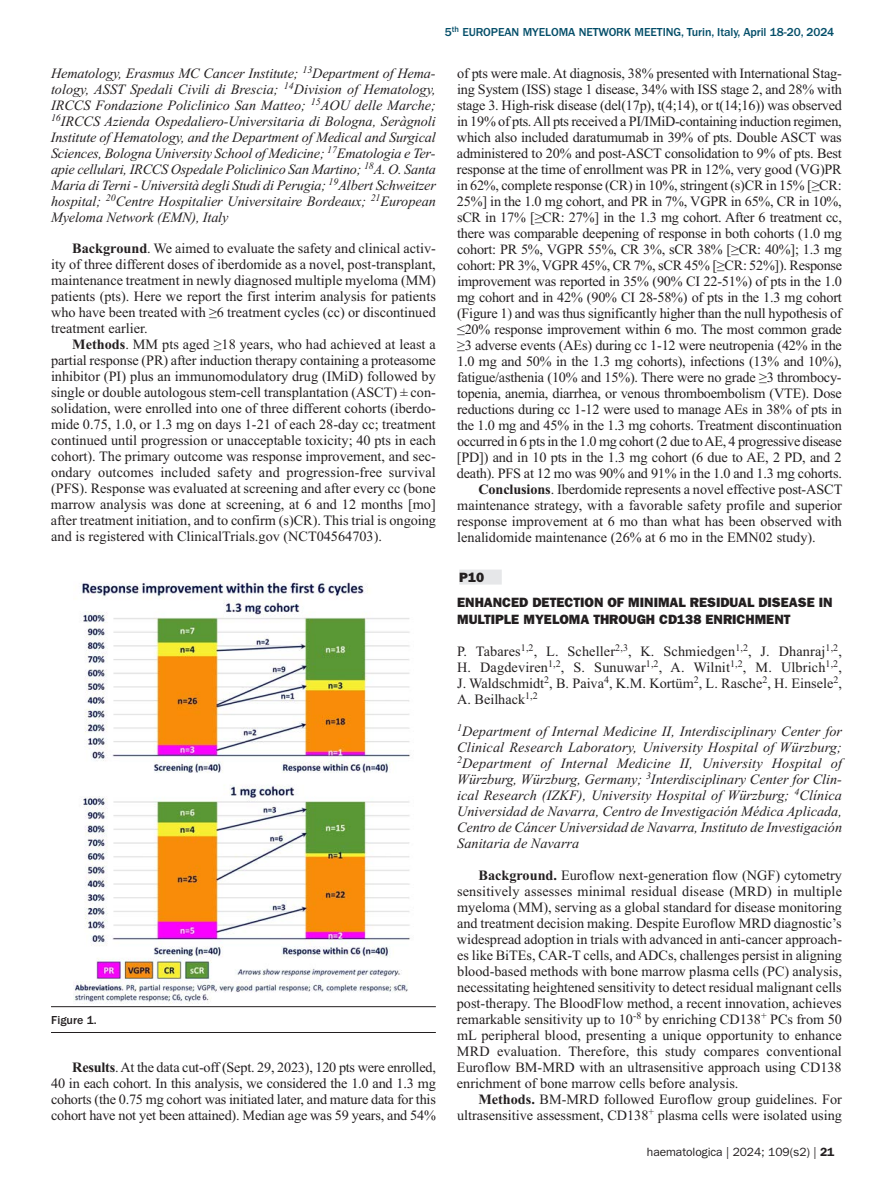
<style>
.page{position:relative;width:893px;height:1191px;background:#fff}
.page>*{position:absolute;margin:0;border:0;box-sizing:border-box;transform-origin:0 0}
.t1{font:14.25px/15.9px "Times New Roman";letter-spacing:-.015em;color:#231f20;text-align:justify}
.t2{font:italic 14.25px/15.9px "Times New Roman";letter-spacing:-.005em;color:#231f20;text-align:justify}
.t3{font:800 13.5px/24.9px "Franklin Gothic";color:#231f20}
.t4{font:500 12px "Franklin Gothic";letter-spacing:-.005em;color:#044e69}
.t5{font:12px "Franklin Gothic";letter-spacing:-.005em;color:#231f20}
.t6{font:500 12px "Franklin Gothic";color:#231f20}
.s1{font-weight:700}
.s2{font-weight:600}
</style>
<div class="page">
<hr style="left:51px;top:1006px;width:385px;height:1px;background:#231f20">
<hr style="left:51px;top:1032px;width:385px;height:1px;background:#231f20">
<div style="left:459px;top:569px;width:43px;height:15px;background:#e6e7e9"></div>
<img style="left:74px;top:581px;width:336px;height:422px">
<p class="t4" style="left:445px;top:28px;width:391px">5<sup>th</sup> EUROPEAN MYELOMA NETWORK MEETING, Turin, Italy, April 18-20, 2024</p>
<p class="t2" style="left:51px;top:65px;width:386px">Hematology, Erasmus MC Cancer Institute; <sup>13</sup>Department of Hema&shy;tology, ASST Spedali Civili di Brescia; <sup>14</sup>Division of Hematology, IRCCS Fondazione Policlinico San Matteo; <sup>15</sup>AOU delle Marche; <sup>16</sup>IRCCS Azienda Ospedaliero-Universitaria di Bologna, Seràgnoli Institute of Hematology, and the Department of Medical and Surgical Sciences, Bologna University School of Medicine; <sup>17</sup>Ematologia e Ter&shy;apie cellulari, IRCCS Ospedale Policlinico San Martino; <sup>18</sup>A. O. Santa Maria di Terni - Università degli Studi di Perugia; <sup>19</sup>Albert Schweitzer hospital; <sup>20</sup>Centre Hospitalier Universitaire Bordeaux; <sup>21</sup>European Myeloma Network (EMN), Italy</p>
<p class="t1" style="left:51px;top:240px;width:386px;text-indent:21px"><span class="s1">Background</span>. We aimed to evaluate the safety and clinical activ&shy;ity of three different doses of iberdomide as a novel, post-transplant, maintenance treatment in newly diagnosed multiple myeloma (MM) patients (pts). Here we report the first interim analysis for patients who have been treated with ≥6 treatment cycles (cc) or discontinued treatment earlier.</p>
<p class="t1" style="left:51px;top:336px;width:387px;text-indent:21px"><span class="s1">Methods</span>. MM pts aged ≥18 years, who had achieved at least a partial response (PR) after induction therapy containing a proteasome inhibitor (PI) plus an immunomodulatory drug (IMiD) followed by single or double autologous stem-cell transplantation (ASCT) ± con&shy;solidation, were enrolled into one of three different cohorts (iberdo&shy;mide 0.75, 1.0, or 1.3 mg on days 1-21 of each 28-day cc; treatment continued until progression or unacceptable toxicity; 40 pts in each cohort). The primary outcome was response improvement, and sec&shy;ondary outcomes included safety and progression-free survival (PFS). Response was evaluated at screening and after every cc (bone marrow analysis was done at screening, at 6 and 12 months [mo] after treatment initiation, and to confirm (s)CR). This trial is ongoing and is registered with ClinicalTrials.gov (NCT04564703).</p>
<p class="t6" style="left:51px;top:1015px;width:47px">Figure 1.</p>
<p class="t1" style="left:51px;top:1059px;width:386px;text-indent:21px"><span class="s1">Results</span>. At the data cut-off (Sept. 29, 2023), 120 pts were enrolled, 40 in each cohort. In this analysis, we considered the 1.0 and 1.3 mg cohorts (the 0.75 mg cohort was initiated later, and mature data for this cohort have not yet been attained). Median age was 59 years, and 54%</p>
<p class="t1" style="left:457px;top:65px;width:386px">of pts were male. At diagnosis, 38% presented with International Stag-</p>
<p class="t1" style="left:457px;top:81px;width:386px">ing System (ISS) stage 1 disease, 34% with ISS stage 2, and 28% with</p>
<p class="t1" style="left:457px;top:97px;width:386px">stage 3. High-risk disease (del(17p), t(4;14), or t(14;16)) was observed</p>
<p class="t1" style="left:457px;top:113px;width:386px">in 19% of pts. All pts received a PI/IMiD-containing induction regimen,</p>
<p class="t1" style="left:457px;top:129px;width:386px">which also included daratumumab in 39% of pts. Double ASCT was</p>
<p class="t1" style="left:457px;top:145px;width:386px">administered to 20% and post-ASCT consolidation to 9% of pts. Best</p>
<p class="t1" style="left:457px;top:161px;width:386px">response at the time of enrollment was PR in 12%, very good (VG)PR</p>
<p class="t1" style="left:457px;top:177px;width:386px">in 62%, complete response (CR) in 10%, stringent (s)CR in 15% [≥CR:</p>
<p class="t1" style="left:457px;top:193px;width:386px">25%] in the 1.0 mg cohort, and PR in 7%, VGPR in 65%, CR in 10%,</p>
<p class="t1" style="left:457px;top:209px;width:386px">sCR in 17% [≥CR: 27%] in the 1.3 mg cohort. After 6 treatment cc,</p>
<p class="t1" style="left:457px;top:225px;width:386px">there was comparable deepening of response in both cohorts (1.0 mg</p>
<p class="t1" style="left:457px;top:241px;width:386px">cohort: PR 5%, VGPR 55%, CR 3%, sCR 38% [≥CR: 40%]; 1.3 mg</p>
<p class="t1" style="left:457px;top:257px;width:387px">cohort: PR 3%, VGPR 45%, CR 7%, sCR 45% [≥CR: 52%]). Response</p>
<p class="t1" style="left:457px;top:273px;width:386px">improvement was reported in 35% (90% CI 22-51%) of pts in the 1.0</p>
<p class="t1" style="left:457px;top:289px;width:386px">mg cohort and in 42% (90% CI 28-58%) of pts in the 1.3 mg cohort</p>
<p class="t1" style="left:457px;top:305px;width:386px">(Figure 1) and was thus significantly higher than the null hypothesis of</p>
<p class="t1" style="left:457px;top:321px;width:386px">≤20% response improvement within 6 mo. The most common grade</p>
<p class="t1" style="left:457px;top:337px;width:386px">≥3 adverse events (AEs) during cc 1-12 were neutropenia (42% in the</p>
<p class="t1" style="left:457px;top:353px;width:386px">1.0 mg and 50% in the 1.3 mg cohorts), infections (13% and 10%),</p>
<p class="t1" style="left:457px;top:369px;width:386px">fatigue/asthenia (10% and 15%). There were no grade ≥3 thrombocy-</p>
<p class="t1" style="left:457px;top:385px;width:386px">topenia, anemia, diarrhea, or venous thromboembolism (VTE). Dose</p>
<p class="t1" style="left:457px;top:401px;width:386px">reductions during cc 1-12 were used to manage AEs in 38% of pts in</p>
<p class="t1" style="left:457px;top:417px;width:386px">the 1.0 mg and 45% in the 1.3 mg cohorts. Treatment discontinuation</p>
<p class="t1" style="left:457px;top:433px;width:386px">occurred in 6 pts in the 1.0 mg cohort (2 due to AE, 4 progressive disease</p>
<p class="t1" style="left:457px;top:449px;width:386px">[PD]) and in 10 pts in the 1.3 mg cohort (6 due to AE, 2 PD, and 2</p>
<p class="t1" style="left:457px;top:465px;width:386px">death). PFS at 12 mo was 90% and 91% in the 1.0 and 1.3 mg cohorts.</p>
<p class="t1" style="left:478px;top:481px;width:366px"><span class="s1">Conclusions</span>. Iberdomide represents a novel effective post-ASCT</p>
<p class="t1" style="left:457px;top:497px;width:386px">maintenance strategy, with a favorable safety profile and superior</p>
<p class="t1" style="left:457px;top:513px;width:386px">response improvement at 6 mo than what has been observed with</p>
<p class="t1" style="left:457px;top:529px;width:360px">lenalidomide maintenance (26% at 6 mo in the EMN02 study).</p>
<p class="t3" style="left:457px;top:566px;width:377px">P10<br>ENHANCED DETECTION OF MINIMAL RESIDUAL DISEASE IN</p>
<p class="t3" style="left:457px;top:608px;width:335px">MULTIPLE MYELOMA THROUGH CD138 ENRICHMENT</p>
<p class="t1" style="left:457px;top:643px;width:386px">P. Tabares<sup>1,2</sup>, L. Scheller<sup>2,3</sup>, K. Schmiedgen<sup>1,2</sup>, J. Dhanraj<sup>1,2</sup>, H. Dagdeviren<sup>1,2</sup>, S. Sunuwar<sup>1,2</sup>, A. Wilnit<sup>1,2</sup>, M. Ulbrich<sup>1,2</sup>, J. Waldschmidt<sup>2</sup>, B. Paiva<sup>4</sup>, K.M. Kortüm<sup>2</sup>, L. Rasche<sup>2</sup>, H. Einsele<sup>2</sup>, A. Beilhack<sup>1,2</sup></p>
<p class="t2" style="left:457px;top:723px;width:387px"><sup>1</sup>Department of Internal Medicine II, Interdisciplinary Center for Clinical Research Laboratory, University Hospital of Würzburg; <sup>2</sup>Department of Internal Medicine II, University Hospital of Würzburg, Würzburg, Germany; <sup>3</sup>Interdisciplinary Center for Clin&shy;ical Research (IZKF), University Hospital of Würzburg; <sup>4</sup>Clínica Universidad de Navarra, Centro de Investigación Médica Aplicada, Centro de Cáncer Universidad de Navarra, Instituto de Investigación Sanitaria de Navarra</p>
<p class="t1" style="left:457px;top:867px;width:387px;text-indent:22px"><span class="s1">Background.</span> Euroflow next-generation flow (NGF) cytometry sensitively assesses minimal residual disease (MRD) in multiple myeloma (MM), serving as a global standard for disease monitoring and treatment decision making. Despite Euroflow MRD diagnostic’s widespread adoption in trials with advanced in anti-cancer approach&shy;es like BiTEs, CAR-T cells, and ADCs, challenges persist in aligning blood-based methods with bone marrow plasma cells (PC) analysis, necessitating heightened sensitivity to detect residual malignant cells post-therapy. The BloodFlow method, a recent innovation, achieves remarkable sensitivity up to 10<sup>-8</sup> by enriching CD138<sup>+</sup> PCs from 50 mL peripheral blood, presenting a unique opportunity to enhance MRD evaluation. Therefore, this study compares conventional Euroflow BM-MRD with an ultrasensitive approach using CD138 enrichment of bone marrow cells before analysis.</p>
<p class="t1" style="left:457px;top:1091px;width:386px;text-align:right"><span class="s1">Methods.</span> BM-MRD followed Euroflow group guidelines. For ultrasensitive assessment, CD138<sup>+</sup> plasma cells were isolated using</p>
<p class="t5" style="left:647px;top:1148px;width:189px">haematologica | 2024; 109(s2) | <span class="s2">21</span></p>
</div>
